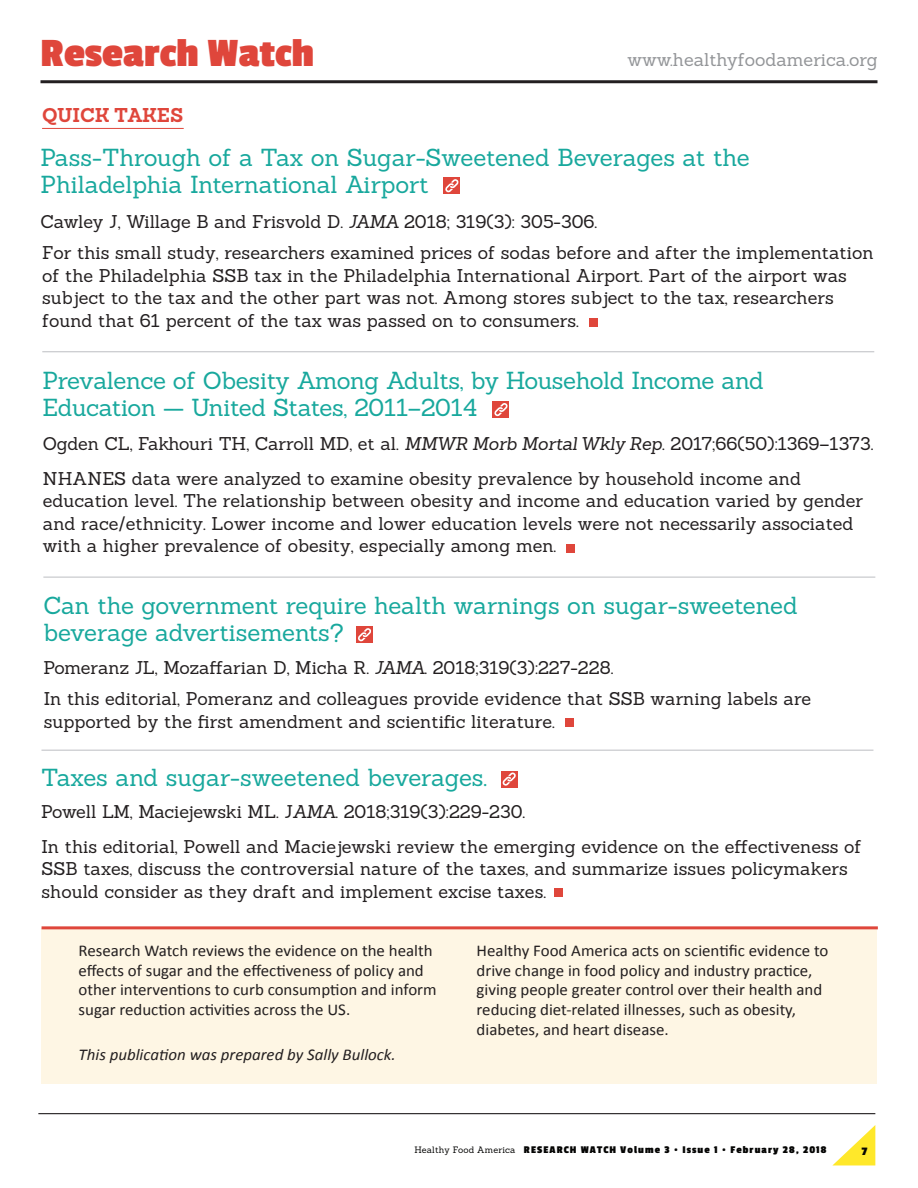
<style>
.page{position:relative;width:918px;height:1188px;background:#fff}
.page>*{position:absolute;margin:0;border:0;box-sizing:border-box;transform-origin:0 0}
.t1{font:700 42px "Passion One";color:#df463b}
.t2{font:24px/27px "Sanchez";letter-spacing:-.01em;color:#18a89d}
.t3{font:700 19.5px "Sanchez";color:#df463b}
.t4{font:18px/22.5px "Sanchez";color:#231f20}
.t5{font:18px "Sanchez";color:#939598}
.t6{font:16.5px/19.5px "Calibri";color:#231f20}
.t7{font:italic 16.5px "Calibri";color:#231f20}
.t8{font:700 12px "Passion One";color:#050504}
.t9{font:700 10.8px "Passion One";letter-spacing:.1em;color:#050504}
.s1{font-style:italic}
.s2{font-family:"Sanchez";font-weight:400;font-size:9px}
</style>
<div class="page">
<hr style="left:38px;top:1113px;width:837px;height:1px;background:#231f20">
<svg style="left:833px;top:1125px;width:42px;height:40px"></svg>
<hr style="left:41px;top:80px;width:837px;height:3px;background:#231f20">
<div style="left:41px;top:928px;width:836px;height:155px;background:#fef6e4"></div>
<hr style="left:42px;top:926px;width:836px;height:3px;background:#df463b">
<hr style="left:42px;top:128px;width:142px;height:1px;background:#df463b">
<div style="left:444px;top:177px;width:16px;height:17px;background:#df463b"></div>
<svg style="left:445px;top:179px;width:14px;height:13px"></svg>
<div style="left:589px;top:318px;width:8px;height:8px;background:#df463b"></div>
<div style="left:493px;top:401px;width:16px;height:17px;background:#df463b"></div>
<svg style="left:494px;top:403px;width:14px;height:13px"></svg>
<div style="left:566px;top:544px;width:8px;height:8px;background:#df463b"></div>
<hr style="left:43px;top:577px;width:832px;height:1px;background:#c4c5c9">
<div style="left:356px;top:626px;width:17px;height:17px;background:#df463b"></div>
<svg style="left:358px;top:628px;width:13px;height:13px"></svg>
<div style="left:565px;top:719px;width:9px;height:8px;background:#df463b"></div>
<hr style="left:41px;top:750px;width:832px;height:1px;background:#c4c5c9">
<hr style="left:42px;top:351px;width:832px;height:1px;background:#c4c5c9">
<div style="left:501px;top:771px;width:16px;height:16px;background:#df463b"></div>
<svg style="left:502px;top:772px;width:14px;height:14px"></svg>
<div style="left:554px;top:888px;width:8px;height:9px;background:#df463b"></div>
<h1 class="t1" style="left:40px;top:31px;width:276px">Research Watch</h1>
<p class="t5" style="left:628px;top:48px;width:252px">www.healthyfoodamerica.org</p>
<p class="t3" style="left:42px;top:102px;width:143px">QUICK TAKES</p>
<h2 class="t2" style="left:40px;top:143px;width:711px">Pass-Through of a Tax on Sugar-Sweetened Beverages at the<br>Philadelphia International Airport</h2>
<p class="t4" style="left:40px;top:205px;width:835px;line-height:31.5px">Cawley J, Willage B and Frisvold D. <span class="s1">JAMA</span> 2018; 319(3): 305-306.<br>For this small study, researchers examined prices of sodas before and after the implementation</p>
<p class="t4" style="left:42px;top:264px;width:806px">of the Philadelphia SSB tax in the Philadelphia International Airport. Part of the airport was subject to the tax and the other part was not. Among stores subject to the tax, researchers found that 61 percent of the tax was passed on to consumers.</p>
<h2 class="t2" style="left:43px;top:367px;width:723px">Prevalence of Obesity Among Adults, by Household Income and<br>Education — United States, 2011–2014</h2>
<p class="t4" style="left:43px;top:432px;width:832px">Ogden CL, Fakhouri TH, Carroll MD, et al. <span class="s1">MMWR Morb Mortal Wkly Rep</span>. 2017;66(50):1369–1373.</p>
<p class="t4" style="left:43px;top:467px;width:822px">NHANES data were analyzed to examine obesity prevalence by household income and education level. The relationship between obesity and income and education varied by gender and race/ethnicity. Lower income and lower education levels were not necessarily associated with a higher prevalence of obesity, especially among men.</p>
<h2 class="t2" style="left:43px;top:592px;width:756px">Can the government require health warnings on sugar-sweetened beverage advertisements?</h2>
<p class="t4" style="left:44px;top:651px;width:769px;line-height:31.5px">Pomeranz JL, Mozaffarian D, Micha R. <span class="s1">JAMA</span>. 2018;319(3):227-228.<br>In this editorial, Pomeranz and colleagues provide evidence that SSB warning labels are</p>
<p class="t4" style="left:44px;top:710px;width:513px">supported by the first amendment and scientific literature.</p>
<h2 class="t2" style="left:41px;top:764px;width:448px">Taxes and sugar-sweetened beverages.</h2>
<p class="t4" style="left:41px;top:795px;width:822px;line-height:34.5px">Powell LM, Maciejewski ML. J<span class="s1">AMA</span>. 2018;319(3):229-230.<br>In this editorial, Powell and Maciejewski review the emerging evidence on the effectiveness of</p>
<p class="t4" style="left:41px;top:858px;width:808px">SSB taxes, discuss the controversial nature of the taxes, and summarize issues policymakers should consider as they draft and implement excise taxes.</p>
<p class="t6" style="left:79px;top:941px;width:360px">Research Watch reviews the evidence on the health effects of sugar and the effectiveness of policy and other interventions to curb consumption and inform sugar reduction activities across the US.</p>
<p class="t6" style="left:477px;top:941px;width:353px">Healthy Food America acts on scientific evidence to drive change in food policy and industry practice, giving people greater control over their health and reducing diet-related illnesses, such as obesity, diabetes, and heart disease.</p>
<p class="t7" style="left:79px;top:1043px;width:319px">This publication was prepared by Sally Bullock.</p>
<p class="t9" style="left:414px;top:1144px;width:414px"><span class="s2">Healthy Food America</span> RESEARCH WATCH Volume 3 • Issue 1 • February 28, 2018</p>
<p class="t8" style="left:862px;top:1145px;width:7px">7</p>
</div>
